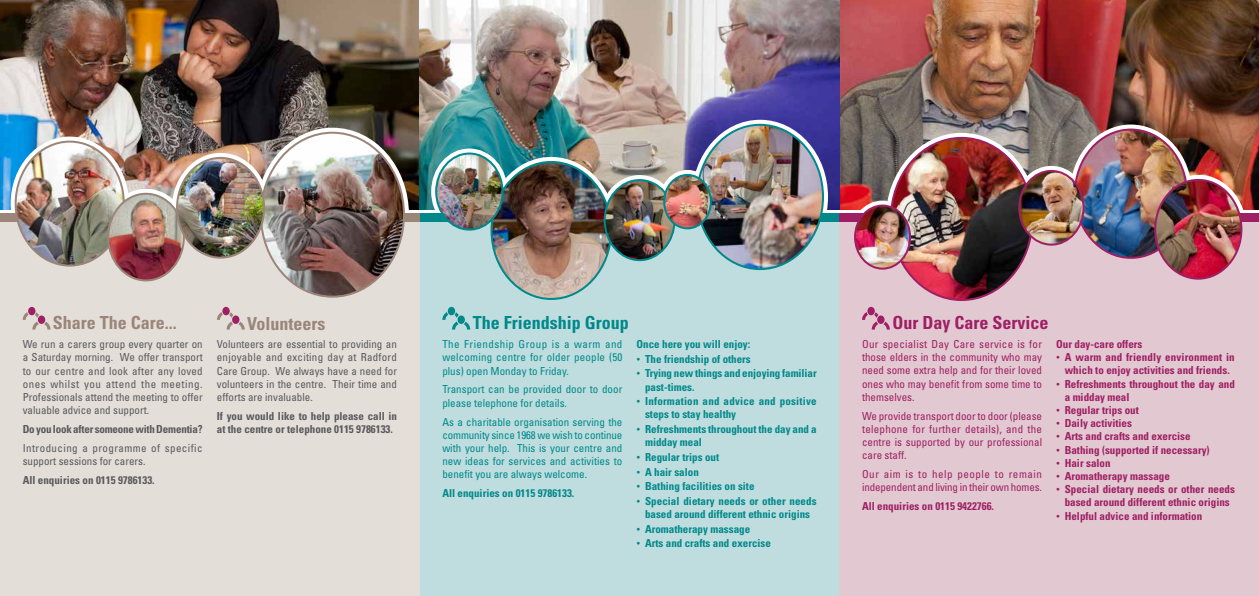
<style>
.page{position:relative;width:1259px;height:596px;background:#fff}
.page>*{position:absolute;margin:0;border:0;box-sizing:border-box;transform-origin:0 0}
.t1{font:700 condensed 18px "Univers";color:#9b8579}
.t2{font:700 condensed 18px "Univers";color:#00888a}
.t3{font:700 condensed 18px "Univers";color:#9e1f63}
.t4{font:700 condensed 11px/13.2px "Univers";color:#9e1f63;text-align:center}
.t5{font:condensed 11px/13.2px "Univers";color:#58595b;text-align:justify}
.t6{font:700 condensed 11px/13.2px "Univers";color:#00888a}
.t7{font:condensed 11px/13.2px "Univers";color:#9e1f63;text-align:justify}
.t8{font:condensed 11px/13.2px "Univers";color:#00888a;text-align:justify}
.t9{font:700 condensed 11px/13.2px "Univers";color:#58595b}
.t10{font:condensed 11px/13.2px "Univers";letter-spacing:.04em;color:#58595b}
.t11{font:700 condensed 11px/13.2px "Univers";letter-spacing:.02em;color:#00888a}
.s1{font-family:"Gill Sans";font-weight:400;font-stretch:normal}
</style>
<div class="page">
<img style="left:0;top:0;width:1259px;height:210px">
<div style="left:431px;top:148px;width:76px;height:86px;border:10px solid #fff;border-radius:50%"></div>
<div style="left:659px;top:170px;width:57px;height:63px;border:10px solid #fff;border-radius:50%"></div>
<div style="left:420px;top:219px;width:419px;height:376px;background:#bfddde"></div>
<div style="left:420px;top:213px;width:419px;height:9px;background:#00888a"></div>
<div style="left:0;top:218px;width:420px;height:377px;background:#e4ded9"></div>
<div style="left:0;top:213px;width:420px;height:9px;background:#9b8579"></div>
<div style="left:28px;top:306px;width:7px;height:9px;background:#9e1f63;border-radius:50%"></div>
<svg style="left:23px;top:312px;width:28px;height:17px"></svg>
<svg style="left:222px;top:306px;width:8px;height:9px"></svg>
<svg style="left:217px;top:312px;width:28px;height:17px"></svg>
<svg style="left:448px;top:306px;width:7px;height:9px"></svg>
<svg style="left:442px;top:312px;width:28px;height:17px"></svg>
<div style="left:839px;top:218px;width:420px;height:377px;background:#e2c8d1"></div>
<div style="left:839px;top:213px;width:420px;height:9px;background:#9e1f63"></div>
<svg style="left:867px;top:306px;width:8px;height:9px"></svg>
<svg style="left:862px;top:312px;width:28px;height:17px"></svg>
<img style="left:493px;top:162px;width:118px;height:137px">
<img style="left:604px;top:180px;width:70px;height:80px">
<div style="left:603px;top:179px;width:72px;height:82px;border:2px solid #00888a;border-radius:50%"></div>
<img style="left:436px;top:153px;width:66px;height:76px">
<div style="left:435px;top:152px;width:68px;height:78px;border:2px solid #00888a;border-radius:50%"></div>
<img style="left:700px;top:125px;width:123px;height:144px">
<img style="left:664px;top:175px;width:47px;height:53px">
<div style="left:663px;top:174px;width:49px;height:55px;border:2px solid #00888a;border-radius:50%"></div>
<img style="left:16px;top:141px;width:108px;height:124px">
<img style="left:108px;top:194px;width:73px;height:86px">
<div style="left:107px;top:193px;width:78px;height:88px;border:2px solid #9b8579;border-radius:50%"></div>
<img style="left:261px;top:133px;width:143px;height:163px">
<img style="left:177px;top:158px;width:87px;height:99px">
<div style="left:176px;top:157px;width:89px;height:101px;border:2px solid #9b8579;border-radius:50%"></div>
<img style="left:1075px;top:129px;width:111px;height:129px">
<img style="left:891px;top:138px;width:141px;height:162px">
<img style="left:855px;top:205px;width:55px;height:63px">
<div style="left:854px;top:204px;width:57px;height:65px;border:2px solid #9e1f63;border-radius:50%"></div>
<img style="left:1155px;top:180px;width:86px;height:98px">
<div style="left:1154px;top:179px;width:88px;height:100px;border:2px solid #9e1f63;border-radius:50%"></div>
<img style="left:1019px;top:171px;width:64px;height:73px">
<div style="left:1018px;top:170px;width:66px;height:75px;border:2px solid #9e1f63;border-radius:50%"></div>
<h1 class="t1" style="left:53px;top:312px;width:125px">Share The Care...</h1>
<h1 class="t1" style="left:247px;top:312px;width:80px">Volunteers</h1>
<h1 class="t2" style="left:473px;top:312px;width:157px">The Friendship Group</h1>
<p class="t5" style="left:23px;top:337px;width:182px">We run a carers group every quarter on a Saturday morning. We offer transport to our centre and look after any loved ones whilst you attend the meeting.<br>Professionals attend the meeting to offer valuable advice and support.</p>
<p class="t9" style="left:23px;top:422px;width:181px">Do you look after someone with Dementia?</p>
<p class="t10" style="left:23px;top:441px;width:181px">Introducing a programme of specific support sessions for carers.</p>
<p class="t9" style="left:23px;top:473px;width:133px">All enquiries on 0115 9786133.</p>
<p class="t5" style="left:217px;top:337px;width:182px">Volunteers are essential to providing an enjoyable and exciting day at Radford Care Group. We always have a need for volunteers in the centre. Their time and efforts are invaluable.</p>
<p class="t9" style="left:217px;top:409px;width:182px">If you would like to help please call in at the centre or telephone 0115 9786133.</p>
<p class="t8" style="left:442px;top:337px;width:182px">The Friendship Group is a warm and welcoming centre for older people (50 plus) open Monday to Friday.</p>
<p class="t8" style="left:442px;top:382px;width:181px">Transport can be provided door to door please telephone for details.</p>
<p class="t8" style="left:442px;top:414px;width:182px">As a charitable organisation serving the community since 1968 we wish to continue with your help. This is your centre and new ideas for services and activities to benefit you are always welcome.</p>
<p class="t6" style="left:442px;top:486px;width:133px">All enquiries on 0115 9786133.</p>
<p class="t6" style="left:636px;top:337px;width:115px">Once here you will enjoy:</p>
<p class="t6" style="left:636px;top:352px;width:116px"><span class="s1">•</span> The friendship of others</p>
<p class="t6" style="left:645px;top:366px;width:173px;text-indent:-9px"><span class="s1">•</span> Trying new things and enjoying familiar past-times.</p>
<p class="t11" style="left:645px;top:394px;width:173px;text-indent:-9px"><span class="s1">•</span> Information and advice and positive steps to stay healthy</p>
<p class="t6" style="left:645px;top:422px;width:173px;text-indent:-9px"><span class="s1">•</span> Refreshments throughout the day and a midday meal</p>
<p class="t6" style="left:636px;top:450px;width:84px"><span class="s1">•</span> Regular trips out</p>
<p class="t6" style="left:636px;top:464px;width:64px"><span class="s1">•</span> A hair salon</p>
<p class="t6" style="left:636px;top:479px;width:119px"><span class="s1">•</span> Bathing facilities on site</p>
<p class="t6" style="left:636px;top:494px;width:181px;text-align:center"><span class="s1">•</span> Special dietary needs or other needs based around different ethnic origins</p>
<p class="t6" style="left:636px;top:521px;width:115px"><span class="s1">•</span> Aromatherapy massage</p>
<p class="t6" style="left:636px;top:536px;width:136px"><span class="s1">•</span> Arts and crafts and exercise</p>
<h1 class="t3" style="left:892px;top:312px;width:157px">Our Day Care Service</h1>
<p class="t7" style="left:862px;top:337px;width:182px">Our specialist Day Care service is for those elders in the community who may need some extra help and for their loved ones who may benefit from some time to themselves.</p>
<p class="t7" style="left:862px;top:409px;width:182px">We provide transport door to door (please telephone for further details), and the centre is supported by our professional care staff.</p>
<p class="t7" style="left:862px;top:467px;width:182px">Our aim is to help people to remain independent and living in their own homes.</p>
<p class="t4" style="left:862px;top:499px;width:133px">All enquiries on 0115 9422766.</p>
<p class="t4" style="left:1056px;top:337px;width:88px">Our day-care offers</p>
<p class="t4" style="left:1056px;top:350px;width:180px"><span class="s1">•</span> A warm and friendly environment in which to enjoy activities and friends.</p>
<p class="t4" style="left:1064px;top:377px;width:172px;text-align:left;text-indent:-9px"><span class="s1">•</span> Refreshments throughout the day and a midday meal</p>
<p class="t4" style="left:1056px;top:403px;width:84px"><span class="s1">•</span> Regular trips out</p>
<p class="t4" style="left:1056px;top:416px;width:77px"><span class="s1">•</span> Daily activities</p>
<p class="t4" style="left:1056px;top:429px;width:136px"><span class="s1">•</span> Arts and crafts and exercise</p>
<p class="t4" style="left:1056px;top:443px;width:155px"><span class="s1">•</span> Bathing (supported if necessary)</p>
<p class="t4" style="left:1056px;top:456px;width:56px"><span class="s1">•</span> Hair salon</p>
<p class="t4" style="left:1056px;top:469px;width:115px"><span class="s1">•</span> Aromatherapy massage</p>
<p class="t4" style="left:1056px;top:482px;width:180px"><span class="s1">•</span> Special dietary needs or other needs based around different ethnic origins</p>
<p class="t4" style="left:1056px;top:509px;width:148px"><span class="s1">•</span> Helpful advice and information</p>
</div>
